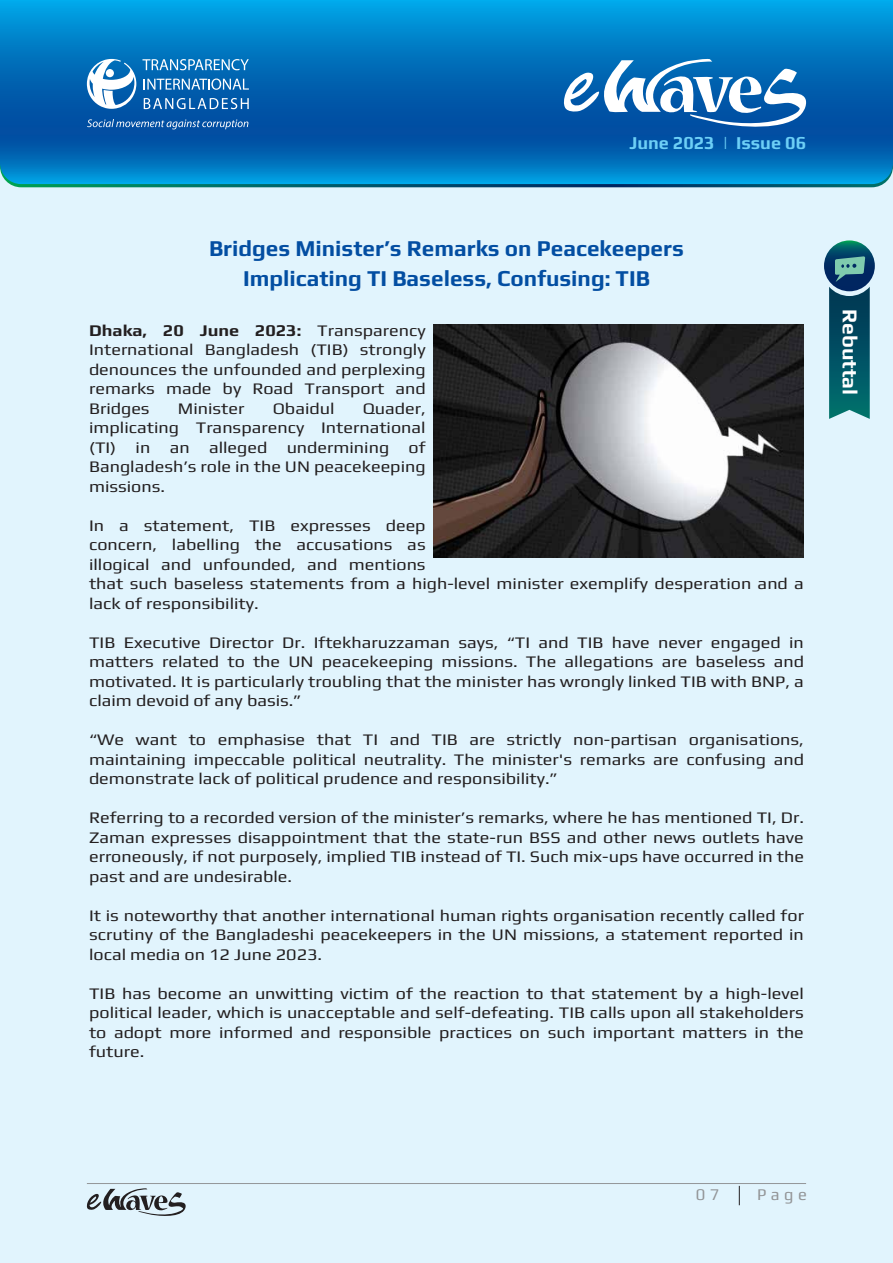
<style>
.page{position:relative;width:893px;height:1263px;background:#e1f4fd}
.page>*{position:absolute;margin:0;border:0;box-sizing:border-box;transform-origin:0 0}
.t1{font:700 22.5px/30px "Play";color:#034ea2;text-align:center}
.t2{font:700 21px "Play";color:#fff}
.t3{font:700 18px "Play";color:#6dcff6}
.t4{font:16.5px "Play";color:#939597}
.t5{font:16.2px/19.5px "Play";color:#231f20;text-align:justify;scale:1.11 1}
.s1{font-weight:700}
</style>
<div class="page">
<svg style="left:86px;top:1188px;width:100px;height:28px"></svg>
<hr style="left:87px;top:1183px;width:719px;height:1px;background:#939598">
<svg style="left:739px;top:1186px;width:1px;height:19px"></svg>
<svg style="left:0;top:0;width:893px;height:184px;background:#0074bf"></svg>
<svg style="left:563px;top:59px;width:247px;height:72px;background:#4a8bc3"></svg>
<svg style="left:142px;top:59px;width:107px;height:11px"></svg>
<svg style="left:144px;top:79px;width:105px;height:11px"></svg>
<svg style="left:144px;top:98px;width:105px;height:11px"></svg>
<svg style="left:87px;top:119px;width:161px;height:10px;background:#3573b5"></svg>
<svg style="left:87px;top:59px;width:49px;height:50px;background:#7fb0d7"></svg>
<img style="left:433px;top:325px;width:371px;height:232px">
<svg style="left:824px;top:240px;width:51px;height:51px"></svg>
<svg style="left:829px;top:256px;width:41px;height:163px;background:#175f71"></svg>
<p class="t3" style="left:629px;top:130px;width:178px">June 2023 | Issue 06</p>
<h1 class="t1" style="left:209px;top:232px;width:476px">Bridges Minister’s Remarks on Peacekeepers<br>Implicating TI Baseless, Confusing: TIB</h1>
<p class="t5" style="left:89px;top:320px;width:305px"><span class="s1">Dhaka, 20 June 2023:</span> Transparency International Bangladesh (TIB) strongly denounces the unfounded and perplexing remarks made by Road Transport and Bridges</p>
<p class="t5" style="left:89px;top:398px;width:305px;text-indent:274px">Quader, implicating Transparency International (TI) in an alleged undermining of Bangladesh’s role in the UN peacekeeping missions.</p>
<p class="t5" style="left:89px;top:515px;width:645px;text-align:left">In a statement, TIB expresses deep<br>concern, labelling the accusations as<br>illogical and unfounded, and mentions<br>that such baseless statements from a high-level minister exemplify desperation and a lack of responsibility.</p>
<p class="t5" style="left:89px;top:632px;width:645px">TIB Executive Director Dr. Iftekharuzzaman says, “TI and TIB have never engaged in matters related to the UN peacekeeping missions. The allegations are baseless and motivated. It is particularly troubling that the minister has wrongly linked TIB with BNP, a claim devoid of any basis.”</p>
<p class="t5" style="left:89px;top:730px;width:645px">“We want to emphasise that TI and TIB are strictly non-partisan organisations, maintaining impeccable political neutrality. The minister's remarks are confusing and demonstrate lack of political prudence and responsibility.”</p>
<p class="t5" style="left:89px;top:808px;width:646px">Referring to a recorded version of the minister’s remarks, where he has mentioned TI, Dr.<br>Zaman expresses disappointment that the state-run BSS and other news outlets have erroneously, if not purposely, implied TIB instead of TI. Such mix-ups have occurred in the past and are undesirable.</p>
<p class="t5" style="left:89px;top:905px;width:646px">It is noteworthy that another international human rights organisation recently called for scrutiny of the Bangladeshi peacekeepers in the UN missions, a statement reported in local media on 12 June 2023.</p>
<p class="t5" style="left:89px;top:983px;width:646px">TIB has become an unwitting victim of the reaction to that statement by a high-level political leader, which is unacceptable and self-defeating. TIB calls upon all stakeholders to adopt more informed and responsible practices on such important matters in the future.</p>
<p class="t5" style="left:178px;top:398px;width:61px">Minister</p>
<p class="t5" style="left:273px;top:398px;width:57px">Obaidul</p>
<p class="t2" style="left:865px;top:309px;width:87px;rotate:90deg">Rebuttal</p>
<p class="t4" style="left:696px;top:1184px;width:25px">0 7</p>
<p class="t4" style="left:757px;top:1184px;width:51px">Page</p>
</div>
